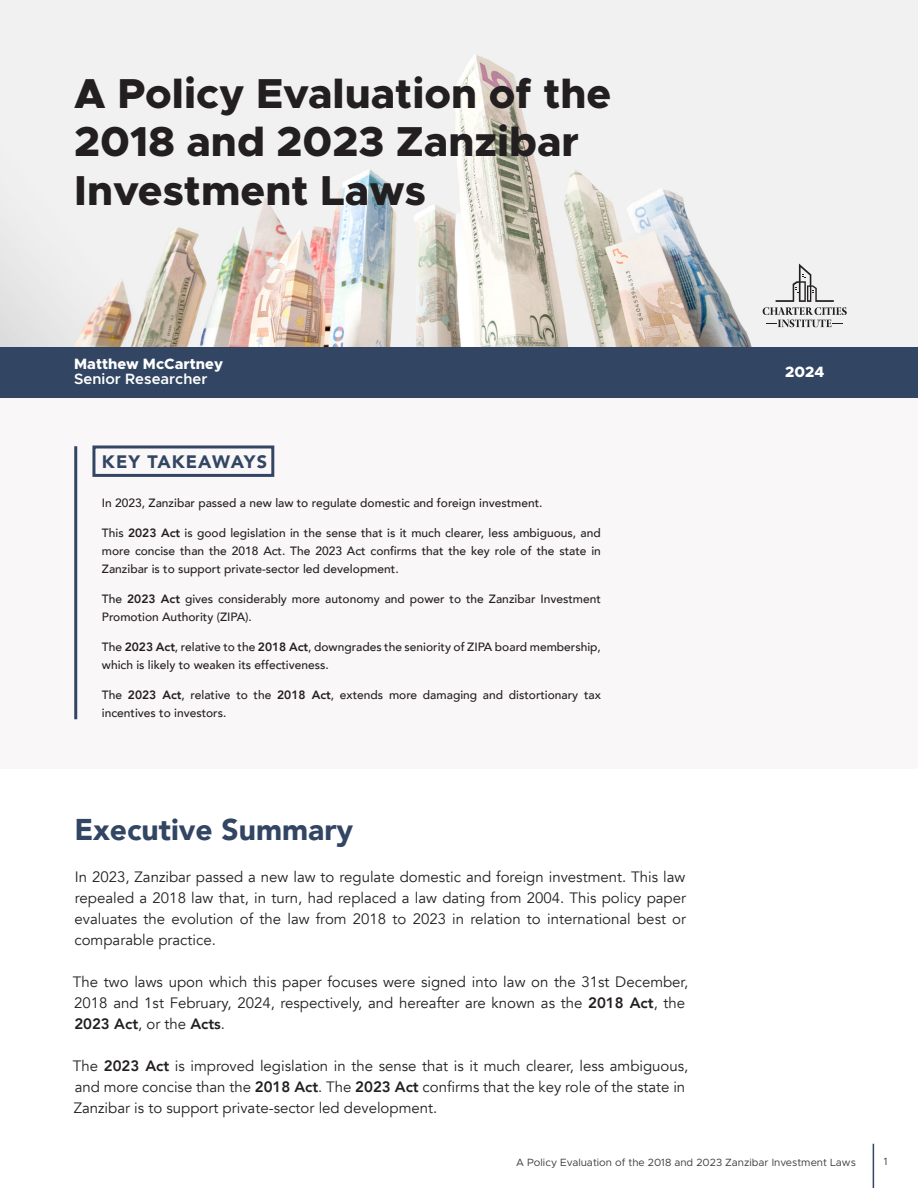
<style>
.page{position:relative;width:918px;height:1188px;background:#fff}
.page>*{position:absolute;margin:0;border:0;box-sizing:border-box;transform-origin:0 0}
.t1{font:800 42px/48.6px "Metropolis";color:#231f20}
.t2{font:900 30px "Avenir";color:#324664}
.t3{font:900 18px "Avenir";letter-spacing:.06em;color:#324664}
.Body{font:15px/21px "Avenir";color:#231f20}
.t4{font:800 15px "Metropolis";color:#fff}
.t5{font:600 15px "Metropolis";color:#fff}
.t6{font:500 12px/18px "Avenir";color:#231f20}
.t7{font:10.5px "Metropolis";color:#3c3c3d}
.s1{font-weight:800}
</style>
<div class="page">
<hr style="left:873px;top:1144px;width:1px;height:44px;background:#324664">
<div style="left:0;top:393px;width:918px;height:376px;background:#faf7f9"></div>
<img style="left:0;top:0;width:918px;height:347px">
<div style="left:0;top:347px;width:918px;height:50px;background:#324664"></div>
<svg style="left:763px;top:264px;width:84px;height:63px"></svg>
<hr style="left:74px;top:446px;width:3px;height:273px;background:#324664">
<div style="left:92px;top:446px;width:182px;height:31px;border:3px solid #324664"></div>
<p class="t1" style="left:74px;top:69px;width:539px">A Policy Evaluation of the<br>2018 and 2023 Zanzibar<br>Investment Laws</p>
<p class="t4" style="left:74px;top:354px;width:150px">Matthew McCartney</p>
<p class="t5" style="left:74px;top:370px;width:135px">Senior Researcher</p>
<p class="t3" style="left:102px;top:447px;width:167px">KEY TAKEAWAYS</p>
<p class="t6" style="left:102px;top:493px;width:442px">In 2023, Zanzibar passed a new law to regulate domestic and foreign investment.</p>
<p class="t6" style="left:102px;top:523px;width:500px;text-align:justify">This <span class="s1">2023 Act</span> is good legislation in the sense that is it much clearer, less ambiguous, and more concise than the 2018 Act. The 2023 Act confirms that the key role of the state in Zanzibar is to support private-sector led development.</p>
<p class="t6" style="left:102px;top:589px;width:500px">The <span class="s1">2023 Act</span> gives considerably more autonomy and power to the Zanzibar Investment<br>Promotion Authority (ZIPA).</p>
<p class="t6" style="left:102px;top:637px;width:500px">The <span class="s1">2023 Act</span>, relative to the <span class="s1">2018 Act</span>, downgrades the seniority of ZIPA board membership, which is likely to weaken its effectiveness.</p>
<p class="t6" style="left:102px;top:685px;width:500px">The <span class="s1">2023 Act</span>, relative to the <span class="s1">2018 Act</span>, extends more damaging and distortionary tax incentives to investors.</p>
<p class="t2" style="left:74px;top:804px;width:280px">Executive Summary</p>
<p class="Body" style="left:75px;top:867px;width:613px;text-align:justify">In 2023, Zanzibar passed a new law to regulate domestic and foreign investment. This law repealed a 2018 law that, in turn, had replaced a law dating from 2004. This policy paper evaluates the evolution of the law from 2018 to 2023 in relation to international best or comparable practice.</p>
<p class="Body" style="left:73px;top:972px;width:617px">The two laws upon which this paper focuses were signed into law on the 31st December,<br>2018 and 1st February, 2024, respectively, and hereafter are known as the <span class="s1">2018 Act</span>, the<br><span class="s1">2023 Act</span>, or the <span class="s1">Acts</span>.</p>
<p class="Body" style="left:73px;top:1056px;width:617px">The <span class="s1">2023 Act</span> is improved legislation in the sense that is it much clearer, less ambiguous, and more concise than the <span class="s1">2018 Act</span>. The <span class="s1">2023 Act</span> confirms that the key role of the state in<br>Zanzibar is to support private-sector led development.</p>
<p class="t4" style="left:785px;top:362px;width:41px">2024</p>
<p class="t7" style="left:516px;top:1155px;width:341px">A Policy Evaluation of the 2018 and 2023 Zanzibar Investment Laws</p>
<p class="t7" style="left:884px;top:1155px;width:5px">1</p>
</div>
